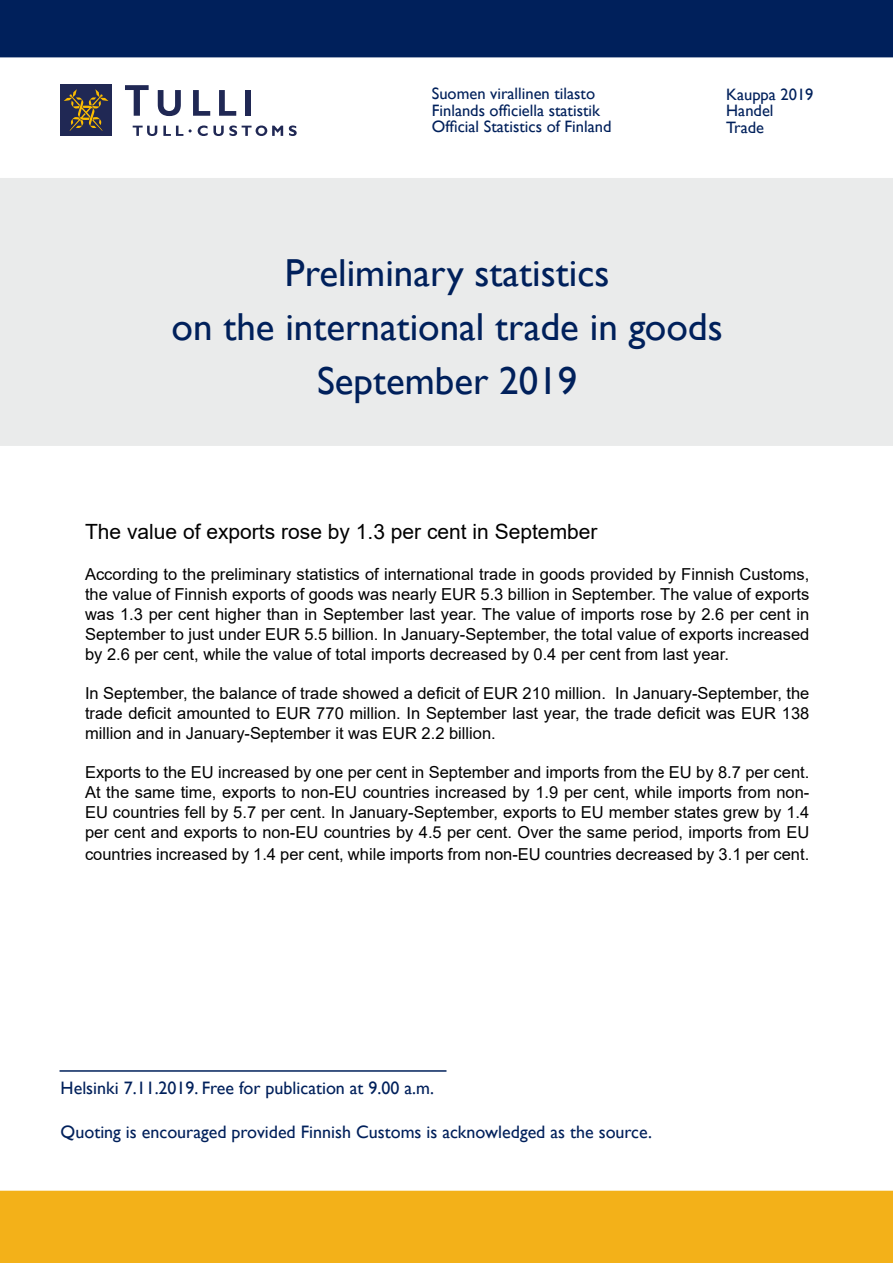
<style>
.page{position:relative;width:893px;height:1263px;background:#fff}
.page>*{position:absolute;margin:0;border:0;box-sizing:border-box;transform-origin:0 0}
.t1{font:39px/54px "Gill Sans";color:#00205b;text-align:center}
.t2{font:21px "Arial";color:#000}
.t3{font:18px "Gill Sans";color:#00205b}
.t4{font:16.5px/19.8px "Arial";color:#000;text-align:justify}
.t5{font:16.5px/16.5px "Gill Sans";color:#00205b}
</style>
<div class="page">
<div style="left:0;top:178px;width:893px;height:268px;background:#eaebeb"></div>
<div style="left:0;top:0;width:893px;height:57px;background:#00205b"></div>
<div style="left:0;top:1191px;width:893px;height:72px;background:#f3b119"></div>
<hr style="left:60px;top:1070px;width:386px;height:2px;background:#00205b">
<div style="left:60px;top:84px;width:52px;height:52px;background:#202854"></div>
<svg style="left:64px;top:89px;width:44px;height:42px"></svg>
<div style="left:246px;top:90px;width:5px;height:26px;background:#202854"></div>
<svg style="left:125px;top:85px;width:24px;height:31px"></svg>
<svg style="left:158px;top:90px;width:23px;height:26px"></svg>
<svg style="left:193px;top:90px;width:17px;height:26px"></svg>
<svg style="left:219px;top:90px;width:17px;height:26px"></svg>
<svg style="left:133px;top:126px;width:24px;height:10px"></svg>
<svg style="left:163px;top:126px;width:20px;height:10px"></svg>
<svg style="left:198px;top:125px;width:85px;height:11px"></svg>
<svg style="left:289px;top:125px;width:8px;height:11px"></svg>
<p class="t5" style="left:432px;top:86px;width:181px">Suomen virallinen tilasto<br>Finlands officiella statistik<br>Official Statistics of Finland</p>
<p class="t5" style="left:726px;top:86px;width:89px">Kauppa 2019<br>Handel<br>Trade</p>
<h1 class="t1" style="left:172px;top:247px;width:553px">Preliminary statistics<br>on the international trade in goods<br>September 2019</h1>
<p class="t2" style="left:85px;top:517px;width:514px">The value of exports rose by 1.3 per cent in September</p>
<p class="t4" style="left:85px;top:565px;width:726px">According to the preliminary statistics of international trade in goods provided by Finnish Customs, the value of Finnish exports of goods was nearly EUR 5.3 billion in September. The value of exports was 1.3 per cent higher than in September last year. The value of imports rose by 2.6 per cent in September to just under EUR 5.5 billion. In January-September, the total value of exports increased by 2.6 per cent, while the value of total imports decreased by 0.4 per cent from last year.</p>
<p class="t4" style="left:85px;top:683px;width:726px">In September, the balance of trade showed a deficit of EUR 210 million. In January-September, the trade deficit amounted to EUR 770 million. In September last year, the trade deficit was EUR 138 million and in January-September it was EUR 2.2 billion.</p>
<p class="t4" style="left:85px;top:763px;width:726px">Exports to the EU increased by one per cent in September and imports from the EU by 8.7 per cent.<br>At the same time, exports to non-EU countries increased by 1.9 per cent, while imports from non-EU countries fell by 5.7 per cent. In January-September, exports to EU member states grew by 1.4 per cent and exports to non-EU countries by 4.5 per cent. Over the same period, imports from EU</p>
<p class="t4" style="left:85px;top:844px;width:726px">countries increased by 1.4 per cent, while imports from non-EU countries decreased by 3.1 per cent.</p>
<p class="t3" style="left:61px;top:1078px;width:375px">Helsinki 7.11.2019. Free for publication at 9.00 a.m.</p>
<p class="t3" style="left:61px;top:1121px;width:593px">Quoting is encouraged provided Finnish Customs is acknowledged as the source.</p>
</div>
